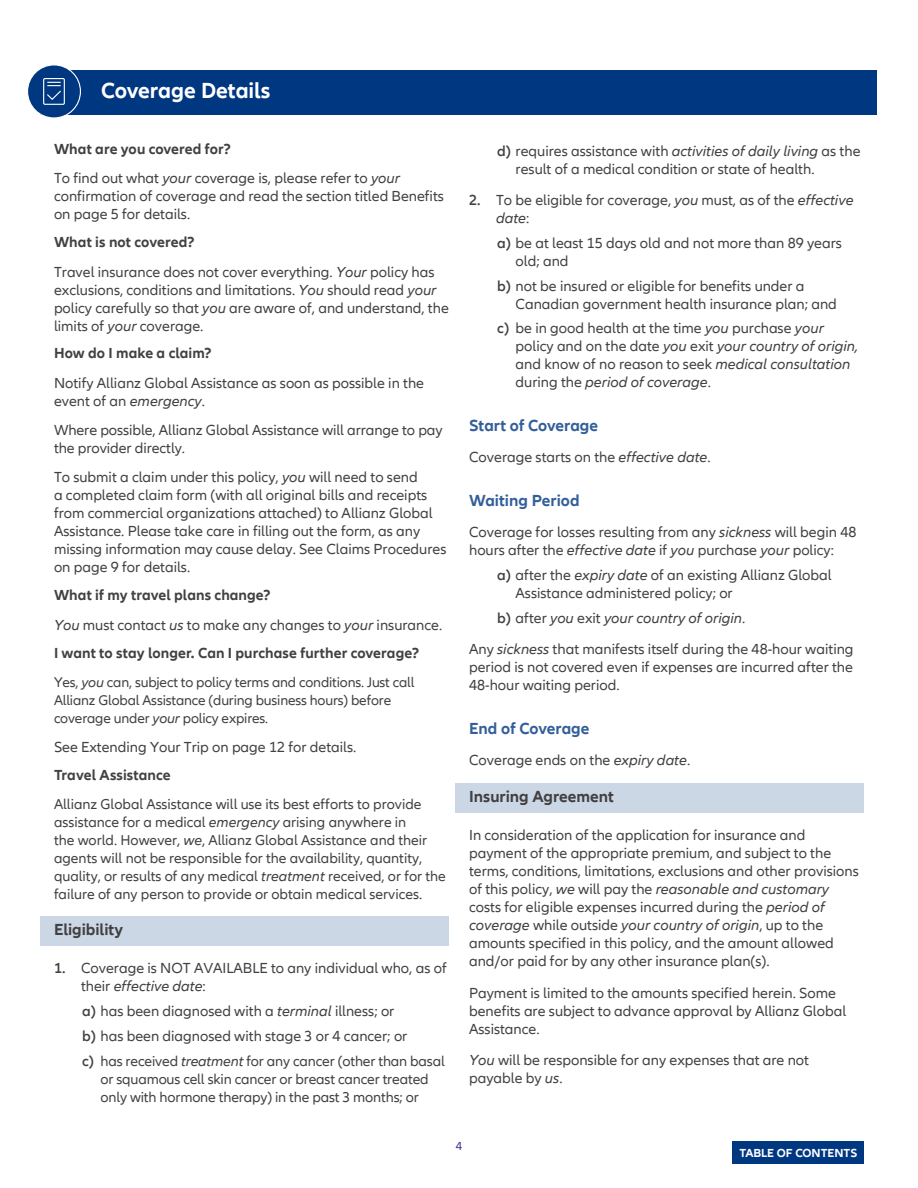
<style>
.page{position:relative;width:918px;height:1188px;background:#fff}
.page>*{position:absolute;margin:0;border:0;box-sizing:border-box;transform-origin:0 0}
.t1{font:700 22.5px "Kfwhyh Allianz Neo";letter-spacing:-.005em;color:#fff}
.t2{font:700 16.5px "Kfwhyh Allianz Neo";color:#335f9a}
.t3{font:700 16.5px "Kfwhyh Allianz Neo";color:#414042}
.t4{font:15px/18px "Wrlpxc Allianz Neo";color:#414042}
.t5{font:15px/18px "Mxkdjk Allianz Neo";color:#414042}
.t6{font:700 15px "Kfwhyh Allianz Neo";letter-spacing:.005em;color:#414042}
.t7{font:italic 15px "Xgyphl Allianz Neo";color:#414042}
.t8{font:14.7px/18px "Wrlpxc Allianz Neo";color:#414042}
.t9{font:14.4px/18px "Wrlpxc Allianz Neo";letter-spacing:-.01em;color:#414042}
.t10{font:700 12px "Kfwhyh Allianz Neo";color:#fff}
.t11{font:12px "Wrlpxc Allianz Neo";color:#492f92}
.s1{font-family:"Xgyphl Allianz Neo";font-style:italic}
.s2{font-family:"Wrlpxc Allianz Neo"}
.s3{font-family:"Mxkdjk Allianz Neo"}
.s4{font-family:"Htsjfq Allianz Neo";font-weight:600}
.s5{font-family:"Hqvkvj Allianz Neo";font-style:italic}
.s6{font-family:"Htsjfq Allianz Neo";font-weight:600;font-size:15px}
.s7{font-family:"Htsjfq Allianz Neo";font-weight:600;font-style:normal}
.s8{font-family:"Wrlpxc Allianz Neo";font-style:normal}
</style>
<div class="page">
<div style="left:456px;top:783px;width:408px;height:30px;background:#ccd7e6"></div>
<div style="left:40px;top:916px;width:409px;height:30px;background:#ccd7e6"></div>
<div style="left:40px;top:70px;width:838px;height:44px;background:#003781"></div>
<div style="left:28px;top:65px;width:52px;height:53px;background:#003781;border-radius:50%"></div>
<div style="left:27px;top:64px;width:54px;height:55px;border:1px solid #fff;border-radius:50%"></div>
<div style="left:43px;top:78px;width:22px;height:27px;border:1px solid #fff"></div>
<svg style="left:47px;top:82px;width:14px;height:18px"></svg>
<div style="left:733px;top:1141px;width:131px;height:23px;background:#003781"></div>
<h2 class="t1" style="left:101px;top:78px;width:171px">Coverage Details</h2>
<h3 class="t6" style="left:54px;top:140px;width:179px">What are you covered for?</h3>
<p class="t5" style="left:54px;top:170px;width:392px">To find out what <span class="s1">your</span> <span class="s2">coverage is, please refer to</span> <span class="s1">your </span>confirmation of coverage and read the section titled Benefits <span class="s2">on page 5 for details.</span></p>
<h3 class="t6" style="left:54px;top:234px;width:142px">What is not covered?</h3>
<p class="t4" style="left:54px;top:263px;width:396px">Travel insurance does not cover everything. <span class="s1">Your</span> policy has exclusions, conditions and limitations. <span class="s1">You</span> should read <span class="s1">your </span>policy carefully so that <span class="s1">you</span> are aware of, and understand, the limits of <span class="s1">your</span> coverage.</p>
<h3 class="t6" style="left:54px;top:345px;width:159px">How do I make a claim?</h3>
<p class="t4" style="left:54px;top:374px;width:372px">Notify Allianz Global Assistance as soon as possible in the event of an <span class="s1">emergency</span>.</p>
<p class="t4" style="left:54px;top:422px;width:390px">Where possible, Allianz Global Assistance will arrange to pay the provider directly.</p>
<p class="t4" style="left:54px;top:469px;width:394px">To submit a claim under this policy, <span class="s1">you</span> will need to send<br>a completed claim form (with all original bills and receipts from commercial organizations attached) to Allianz Global <span class="s3">Assistance. Please take care in filling out the form, as any </span>missing information may cause delay. See Claims Procedures on page 9 for details.</p>
<h3 class="t6" style="left:54px;top:587px;width:218px">What if my travel plans change?</h3>
<p class="t4" style="left:54px;top:616px;width:390px"><span class="s1">You</span> must contact <span class="s1">us</span> to make any changes to <span class="s1">your</span> insurance.</p>
<h3 class="t6" style="left:54px;top:644px;width:367px">I want to stay longer. Can I purchase further coverage?</h3>
<p class="t9" style="left:54px;top:673px;width:362px">Yes, <span class="s1">you</span> can, subject to policy terms and conditions. Just call<br>Allianz Global Assistance (during business hours) before coverage under <span class="s1">your</span> policy expires.</p>
<p class="t4" style="left:54px;top:739px;width:304px">See Extending Your Trip on page 12 for details.</p>
<h3 class="t6" style="left:54px;top:766px;width:118px">Travel Assistance</h3>
<p class="t8" style="left:54px;top:796px;width:393px"><span class="s3">Allianz Global Assistance will use its best efforts to provide </span>assistance for a medical <span class="s1">emergency</span> arising anywhere in<br>the world. However, <span class="s1">we</span>, Allianz Global Assistance and their agents will not be responsible for the availability, quantity, quality, or results of any medical <span class="s1">treatment</span> received, or for the failure of any person to provide or obtain medical services.</p>
<h3 class="t3" style="left:54px;top:920px;width:71px">Eligibility</h3>
<p class="t4" style="left:81px;top:960px;width:367px;text-indent:-27px"><span class="s4">1.</span> Coverage is NOT AVAILABLE to any individual who, as of their <span class="s5">effective date</span>:</p>
<p class="t4" style="left:82px;top:1002px;width:314px"><span class="s4">a)</span> has been diagnosed with a <span class="s1">terminal</span> illness; or</p>
<p class="t4" style="left:82px;top:1027px;width:327px"><span class="s4">b)</span> has been diagnosed with stage 3 or 4 cancer; or</p>
<p class="t8" style="left:82px;top:1052px;width:364px;text-align:center"><span class="s6">c)</span> has received <span class="s1">treatment</span> for any cancer (other than basal or squamous cell skin cancer or breast cancer treated<br>only with hormone therapy) in the past 3 months; or</p>
<p class="t4" style="left:516px;top:142px;width:346px;text-indent:-18px"><span class="s4">d)</span> requires assistance with <span class="s5">activities of daily living</span> as the result of a medical condition or state of health.</p>
<p class="t4" style="left:496px;top:192px;width:359px;text-indent:-27px"><span class="s4">2.</span> To be eligible for coverage, <span class="s1">you</span> must, as of the <span class="s5">effective </span><span class="s1">date</span>:</p>
<p class="t4" style="left:516px;top:234px;width:328px;text-indent:-18px"><span class="s4">a)</span> be at least 15 days old and not more than 89 years old; and</p>
<p class="t4" style="left:516px;top:277px;width:323px;text-indent:-18px"><span class="s4">b)</span> <span class="s3">not be insured or eligible for benefits under a<br></span>Canadian government health insurance plan; and</p>
<p class="t4" style="left:516px;top:320px;width:344px;text-indent:-18px"><span class="s4">c)</span> be in good health at the time <span class="s1">you</span> purchase <span class="s1">your </span>policy and on the date <span class="s1">you</span> exit <span class="s1">your country of origin, </span>and know of no reason to seek <span class="s1">medical consultation </span>during the <span class="s5">period of coverage</span>.</p>
<h4 class="t2" style="left:469px;top:416px;width:131px">Start of Coverage</h4>
<p class="t4" style="left:469px;top:449px;width:243px">Coverage starts on the <span class="s5">effective date</span>.</p>
<h4 class="t2" style="left:469px;top:491px;width:112px">Waiting Period</h4>
<p class="t4" style="left:469px;top:524px;width:389px">Coverage for losses resulting from any <span class="s1">sickness</span> will begin 48 hours after the <span class="s5">effective date</span> if <span class="s1">you</span> purchase <span class="s1">your</span> policy:</p>
<p class="t4" style="left:516px;top:567px;width:318px;text-indent:-18px"><span class="s4">a)</span> after the <span class="s1">expiry date</span> of an existing Allianz Global<br>Assistance administered policy; or</p>
<p class="t7" style="left:497px;top:609px;width:250px"><span class="s7">b)</span> <span class="s8">after</span> you <span class="s8">exit</span> your country of origin<span class="s8">.</span></p>
<p class="t4" style="left:469px;top:641px;width:386px;text-align:justify">Any <span class="s1">sickness</span> that manifests itself during the 48-hour waiting period is not covered even if expenses are incurred after the 48-hour waiting period.</p>
<h4 class="t2" style="left:469px;top:719px;width:122px">End of Coverage</h4>
<p class="t4" style="left:469px;top:752px;width:223px">Coverage ends on the <span class="s1">expiry date</span>.</p>
<h3 class="t3" style="left:469px;top:787px;width:146px">Insuring Agreement</h3>
<p class="t4" style="left:469px;top:827px;width:391px">In consideration of the application for insurance and payment of the appropriate premium, and subject to the terms, conditions, limitations, exclusions and other provisions of this policy, <span class="s1">we</span> will pay the <span class="s1">reasonable and customary </span>costs for eligible expenses incurred during the <span class="s1">period of </span><span class="s5">coverage</span> while outside <span class="s1">your country of origin</span>, up to the <span class="s3">amounts specified in this policy, and the amount allowed </span>and/or paid for by any other insurance plan(s).</p>
<p class="t5" style="left:469px;top:984px;width:379px">Payment is limited to the amounts specified herein. Some benefits are subject to advance approval by Allianz Global<br><span class="s2">Assistance.</span></p>
<p class="t4" style="left:469px;top:1052px;width:341px"><span class="s1">You</span> will be responsible for any expenses that are not payable by <span class="s1">us</span>.</p>
<p class="t11" style="left:456px;top:1140px;width:8px">4</p>
<p class="t10" style="left:739px;top:1146px;width:119px">TABLE OF CONTENTS</p>
</div>
